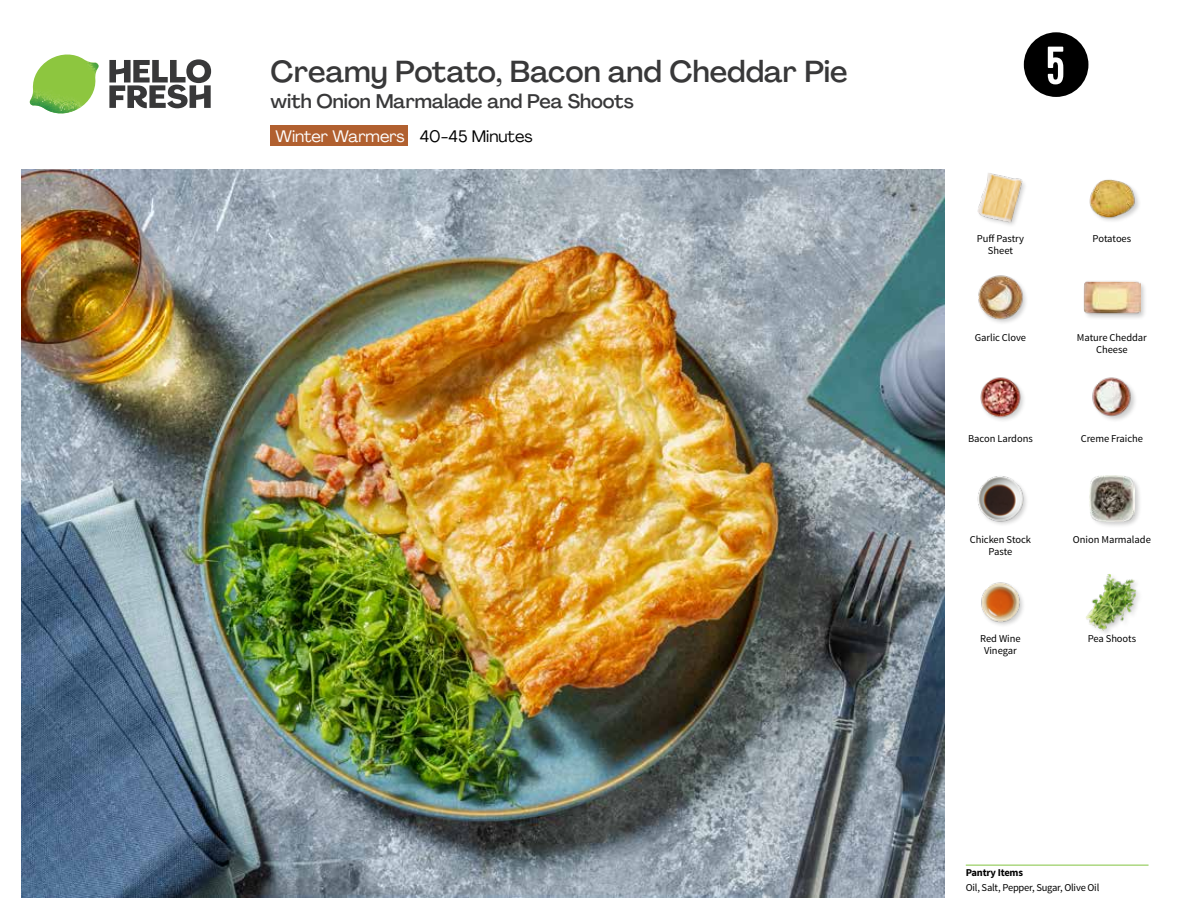
<style>
.page{position:relative;width:1188px;height:918px;background:#fff}
.page>*{position:absolute;margin:0;border:0;box-sizing:border-box;transform-origin:0 0}
.t1{font:54px "Kapra";color:#fff}
.t2{font:500 30px "Agrandir";color:#383839}
.t3{font:500 19.5px "Agrandir";color:#383839}
.t4{font:16.5px "Agrandir";color:#fff}
.t5{font:16.5px "Agrandir";color:#000}
.t6{font:10.5px/12px "Source Sans Pro";letter-spacing:-.005em;color:#000;text-align:center}
.t7{font:700 10.5px "Source Sans Pro";letter-spacing:-.02em;color:#000}
</style>
<div class="page">
<svg style="left:109px;top:59px;width:102px;height:49px"></svg>
<img style="left:30px;top:55px;width:69px;height:59px">
<img style="left:21px;top:170px;width:924px;height:728px">
<hr style="left:966px;top:865px;width:183px;height:1px;background:#82c341">
<div style="left:271px;top:126px;width:137px;height:20px;background:#b1602f"></div>
<img style="left:981px;top:582px;width:42px;height:43px">
<img style="left:1086px;top:574px;width:53px;height:57px">
<img style="left:980px;top:377px;width:44px;height:43px">
<img style="left:977px;top:476px;width:50px;height:49px">
<div style="left:1088px;top:474px;width:54px;height:55px;background:#000;opacity:.2"></div>
<img style="left:1089px;top:476px;width:46px;height:45px">
<img style="left:1092px;top:377px;width:43px;height:43px">
<div style="left:977px;top:172px;width:51px;height:56px;background:#000;opacity:.2"></div>
<img style="left:977px;top:173px;width:48px;height:49px">
<img style="left:978px;top:275px;width:48px;height:48px">
<div style="left:1083px;top:280px;width:64px;height:41px;background:#000;opacity:.2"></div>
<img style="left:1083px;top:280px;width:58px;height:41px">
<img style="left:1089px;top:179px;width:50px;height:42px">
<svg style="left:1023px;top:32px;width:66px;height:65px"></svg>
<h2 class="t2" style="left:271px;top:53px;width:578px">Creamy Potato, Bacon and Cheddar Pie</h2>
<h3 class="t3" style="left:271px;top:89px;width:365px">with Onion Marmalade and Pea Shoots</h3>
<h3 class="t4" style="left:276px;top:126px;width:131px">Winter Warmers</h3>
<h3 class="t5" style="left:420px;top:126px;width:114px">40-45 Minutes</h3>
<h1 class="t1" style="left:1046px;top:35px;width:20px">5</h1>
<p class="t6" style="left:977px;top:232px;width:49px">Puff Pastry<br>Sheet</p>
<p class="t6" style="left:975px;top:332px;width:53px">Garlic Clove</p>
<p class="t6" style="left:1093px;top:232px;width:40px">Potatoes</p>
<p class="t6" style="left:1077px;top:332px;width:71px">Mature Cheddar<br>Cheese</p>
<p class="t6" style="left:968px;top:432px;width:66px">Bacon Lardons</p>
<p class="t6" style="left:1081px;top:432px;width:64px">Creme Fraiche</p>
<p class="t6" style="left:970px;top:534px;width:63px">Chicken Stock</p>
<p class="t6" style="left:1073px;top:534px;width:79px">Onion Marmalade</p>
<p class="t6" style="left:989px;top:546px;width:25px">Paste</p>
<p class="t6" style="left:980px;top:633px;width:42px">Red Wine</p>
<p class="t6" style="left:1088px;top:633px;width:50px">Pea Shoots</p>
<p class="t6" style="left:984px;top:645px;width:34px">Vinegar</p>
<p class="t7" style="left:966px;top:866px;width:59px">Pantry Items</p>
<p class="t6" style="left:966px;top:881px;width:135px">Oil, Salt, Pepper, Sugar, Olive Oil</p>
</div>
